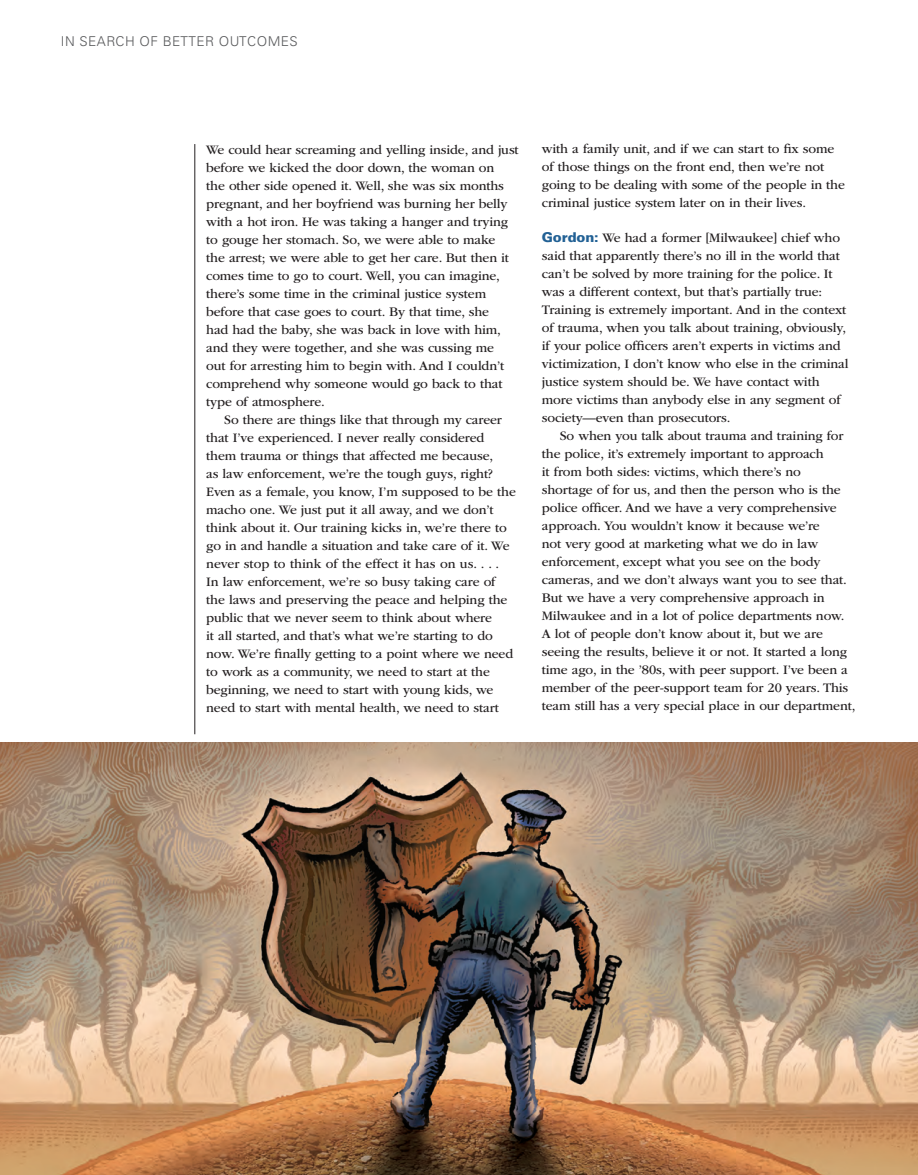
<style>
.page{position:relative;width:918px;height:1175px;background:#fff}
.page>*{position:absolute;margin:0;border:0;box-sizing:border-box;transform-origin:0 0}
.Text_Garamond_Book{font:13.5px/18px "ITC Garamond Std";letter-spacing:-.01em;color:#231f20}
.Text_Garamond_Book_n{font:13.5px/18px "ITC Garamond Std";letter-spacing:-.01em;color:#231f20}
.t1{font:300 13.5px "Univers LT Std";letter-spacing:.035em;color:#57585a}
.s1{font-family:"Univers LT Std";font-weight:900;color:#226195}
</style>
<div class="page">
<img style="left:0;top:742px;width:918px;height:432px">
<hr style="left:195px;top:144px;width:1px;height:590px;background:#231f20">
<p class="t1" style="left:61px;top:33px;width:239px">IN SEARCH OF BETTER OUTCOMES</p>
<p class="Text_Garamond_Book" style="left:206px;top:140px;width:314px">We could hear screaming and yelling inside, and just before we kicked the door down, the woman on<br>the other side opened it. Well, she was six months pregnant, and her boyfriend was burning her belly with a hot iron. He was taking a hanger and trying to gouge her stomach. So, we were able to make<br>the arrest; we were able to get her care. But then it comes time to go to court. Well, you can imagine, there’s some time in the criminal justice system before that case goes to court. By that time, she<br>had had the baby, she was back in love with him, and they were together, and she was cussing me<br>out for arresting him to begin with. And I couldn’t comprehend why someone would go back to that type of atmosphere.</p>
<p class="Text_Garamond_Book" style="left:206px;top:410px;width:311px;text-indent:18px">So there are things like that through my career that I’ve experienced. I never really considered them trauma or things that affected me because,<br>as law enforcement, we’re the tough guys, right?<br>Even as a female, you know, I’m supposed to be the macho one. We just put it all away, and we don’t think about it. Our training kicks in, we’re there to go in and handle a situation and take care of it. We never stop to think of the effect it has on us. . . .<br>In law enforcement, we’re so busy taking care of the laws and preserving the peace and helping the public that we never seem to think about where<br>it all started, and that’s what we’re starting to do now. We’re finally getting to a point where we need to work as a community, we need to start at the beginning, we need to start with young kids, we need to start with mental health, we need to start</p>
<p class="Text_Garamond_Book" style="left:542px;top:140px;width:305px">with a family unit, and if we can start to fix some of those things on the front end, then we’re not going to be dealing with some of the people in the criminal justice system later on in their lives.</p>
<p class="Text_Garamond_Book_n" style="left:542px;top:229px;width:308px"><span class="s1">Gordon:</span> We had a former [Milwaukee] chief who said that apparently there’s no ill in the world that can’t be solved by more training for the police. It was a different context, but that’s partially true:<br>Training is extremely important. And in the context of trauma, when you talk about training, obviously, if your police officers aren’t experts in victims and victimization, I don’t know who else in the criminal justice system should be. We have contact with more victims than anybody else in any segment of society—even than prosecutors.</p>
<p class="Text_Garamond_Book" style="left:542px;top:427px;width:315px;text-indent:18px">So when you talk about trauma and training for the police, it’s extremely important to approach<br>it from both sides: victims, which there’s no<br>shortage of for us, and then the person who is the police officer. And we have a very comprehensive approach. You wouldn’t know it because we’re<br>not very good at marketing what we do in law enforcement, except what you see on the body cameras, and we don’t always want you to see that.<br>But we have a very comprehensive approach in Milwaukee and in a lot of police departments now.<br>A lot of people don’t know about it, but we are seeing the results, believe it or not. It started a long time ago, in the ’80s, with peer support. I’ve been a member of the peer-support team for 20 years. This team still has a very special place in our department,</p>
</div>
